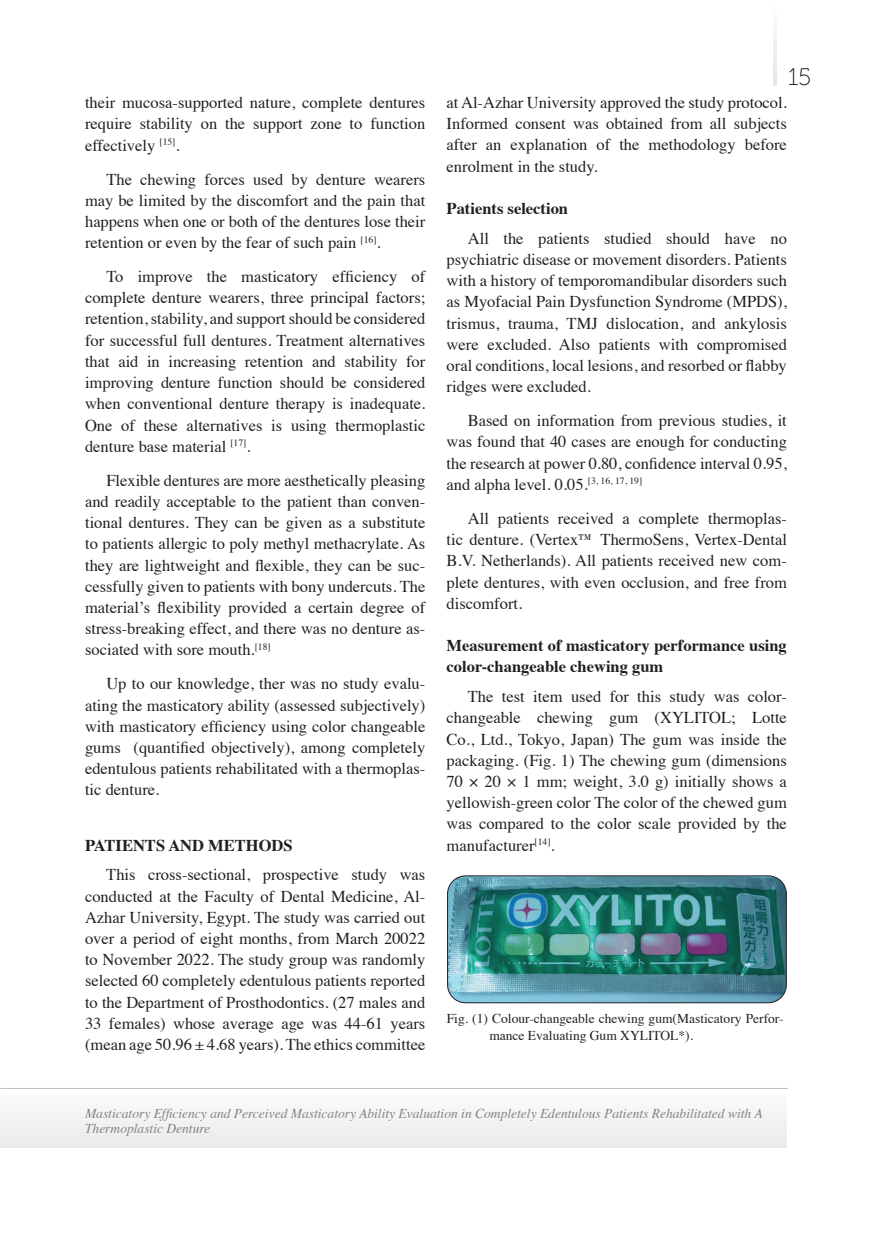
<style>
.page{position:relative;width:872px;height:1234px;background:#fff}
.page>*{position:absolute;margin:0;border:0;box-sizing:border-box;transform-origin:0 0}
.t1{font:24px "Museo 100";color:#231f20}
.t2{font:16.5px/21.1px "Times";color:#231f20;text-align:justify}
.t3{font:700 16.5px/21.1px "Times";color:#231f20}
.t4{font:italic 13.5px/15px "Times";color:#808285}
.t5{font:13.5px/16.5px "Times";color:#231f20}
</style>
<div class="page">
<svg style="left:773px;top:32px;width:3px;height:53px"></svg>
<hr style="left:0;top:1087px;width:787px;height:1px;background:#bcbdc0">
<div style="left:0;top:1094px;width:787px;height:52px;background:#f2f2f3"></div>
<img style="left:447px;top:875px;width:339px;height:127px">
<div style="left:447px;top:875px;width:339px;height:127px;border:1px solid #231f20;border-radius:18px"></div>
<p class="t2" style="left:85px;top:91px;width:342px">their mucosa-supported nature, complete dentures require stability on the support zone to function effectively <sup>[15]</sup>.</p>
<p class="t2" style="left:85px;top:167px;width:342px;text-indent:21px">The chewing forces used by denture wearers may be limited by the discomfort and the pain that happens when one or both of the dentures lose their retention or even by the fear of such pain <sup>[16]</sup>.</p>
<p class="t2" style="left:85px;top:264px;width:342px;text-indent:21px">To improve the masticatory efficiency of complete denture wearers, three principal factors; retention, stability, and support should be considered for successful full dentures. Treatment alternatives that aid in increasing retention and stability for improving denture function should be considered when conventional denture therapy is inadequate.<br>One of these alternatives is using thermoplastic denture base material <sup>[17]</sup>.</p>
<p class="t2" style="left:85px;top:468px;width:342px;text-indent:21px">Flexible dentures are more aesthetically pleasing and readily acceptable to the patient than conven&shy;tional dentures. They can be given as a substitute to patients allergic to poly methyl methacrylate. As they are lightweight and flexible, they can be suc&shy;cessfully given to patients with bony undercuts. The material’s flexibility provided a certain degree of stress-breaking effect, and there was no denture as&shy;sociated with sore mouth.<sup>[18]</sup></p>
<p class="t2" style="left:85px;top:671px;width:342px;text-indent:21px">Up to our knowledge, ther was no study evalu&shy;ating the masticatory ability (assessed subjectively) with masticatory efficiency using color changeable gums (quantified objectively), among completely edentulous patients rehabilitated with a thermoplas&shy;tic denture.</p>
<p class="t3" style="left:85px;top:832px;width:209px">PATIENTS AND METHODS</p>
<p class="t2" style="left:85px;top:862px;width:342px;text-indent:21px">This cross-sectional, prospective study was conducted at the Faculty of Dental Medicine, Al-Azhar University, Egypt. The study was carried out over a period of eight months, from March 20022 to November 2022. The study group was randomly selected 60 completely edentulous patients reported to the Department of Prosthodontics. (27 males and 33 females) whose average age was 44-61 years (mean age 50.96 ± 4.68 years). The ethics committee</p>
<h1 class="t1" style="left:787px;top:64px;width:25px">15</h1>
<p class="t2" style="left:446px;top:90px;width:342px">at Al-Azhar University approved the study protocol.<br>Informed consent was obtained from all subjects after an explanation of the methodology before enrolment in the study.</p>
<p class="t3" style="left:446px;top:196px;width:123px">Patients selection</p>
<p class="t2" style="left:446px;top:226px;width:342px;text-indent:21px">All the patients studied should have no psychiatric disease or movement disorders. Patients with a history of temporomandibular disorders such as Myofacial Pain Dysfunction Syndrome (MPDS), trismus, trauma, TMJ dislocation, and ankylosis were excluded. Also patients with compromised oral conditions, local lesions, and resorbed or flabby ridges were excluded.</p>
<p class="t2" style="left:446px;top:408px;width:342px;text-indent:21px">Based on information from previous studies, it was found that 40 cases are enough for conducting the research at power 0.80, confidence interval 0.95, and alpha level. 0.05.<sup>[3,</sup> <sup>16,</sup> <sup>17,</sup> <sup>19]</sup></p>
<p class="t2" style="left:446px;top:506px;width:342px;text-indent:21px">All patients received a complete thermoplas&shy;tic denture. (Vertex™ ThermoSens, Vertex-Dental B.V. Netherlands). All patients received new com&shy;plete dentures, with even occlusion, and free from discomfort.</p>
<p class="t3" style="left:446px;top:633px;width:342px">Measurement of masticatory performance using color-changeable chewing gum</p>
<p class="t2" style="left:446px;top:684px;width:342px;text-indent:21px">The test item used for this study was color&shy;changeable chewing gum (XYLITOL; Lotte Co., Ltd., Tokyo, Japan) The gum was inside the packaging. (Fig. 1) The chewing gum (dimensions 70 × 20 × 1 mm; weight, 3.0 g) initially shows a yellowish-green color The color of the chewed gum was compared to the color scale provided by the manufacturer<sup>[14]</sup>.</p>
<p class="t5" style="left:489px;top:1009px;width:296px;text-indent:-43px">Fig. (1) Colour-changeable chewing gum(Masticatory Perfor&shy;mance Evaluating Gum XYLITOL*).</p>
<p class="t4" style="left:85px;top:1104px;width:679px">Masticatory Efficiency and Perceived Masticatory Ability Evaluation in Completely Edentulous Patients Rehabilitated with A<br>Thermoplastic Denture</p>
</div>
